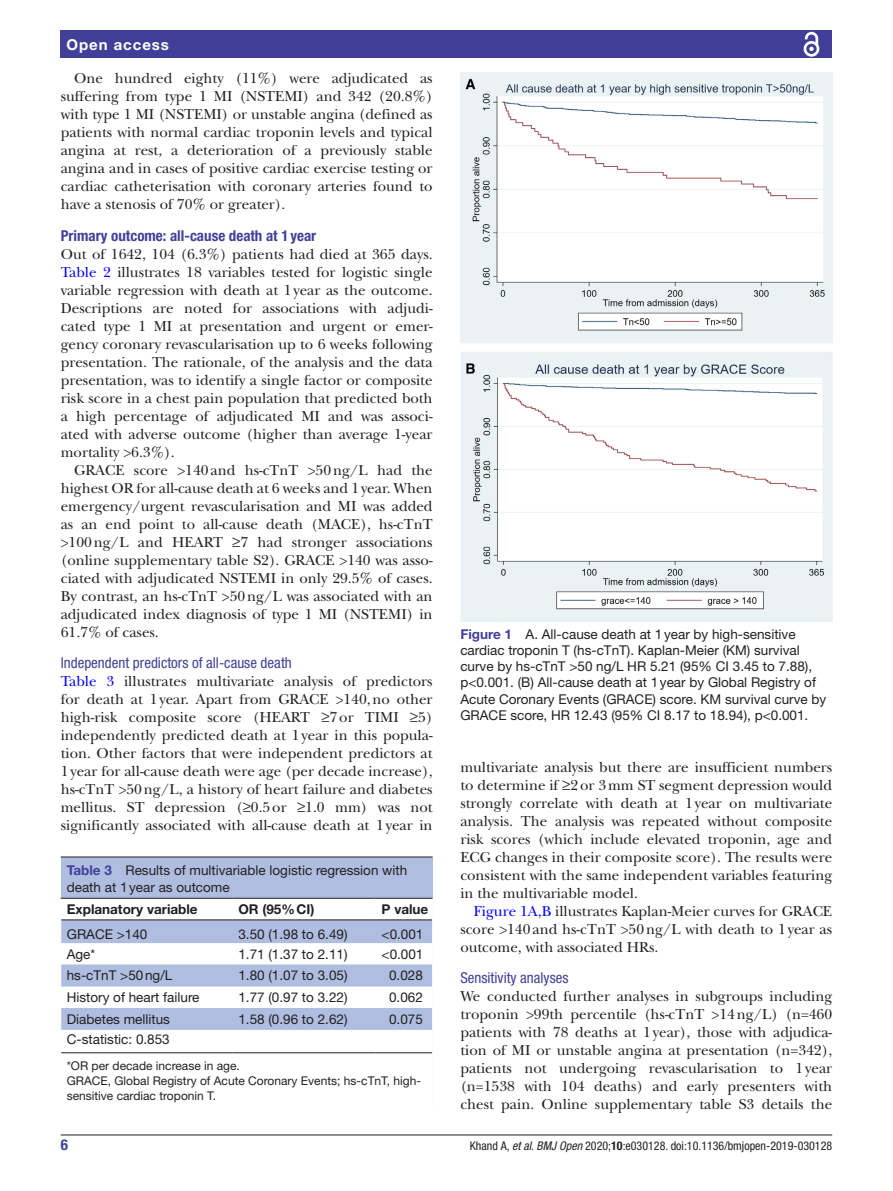
<style>
.page{position:relative;width:893px;height:1191px;background:#fff}
.page>*{position:absolute;margin:0;border:0;box-sizing:border-box;transform-origin:0 0}
.t1{font:15px/18px "New Baskerville";color:#231f20;text-align:justify}
.t2{font:condensed 15px "Helvetica Neue LT Std";color:#414099}
.t3{font:700 condensed 15px "Helvetica Neue LT Std";color:#414099}
.t4{font:700 15px "Helvetica Neue LT Std";letter-spacing:.065em;color:#fff}
.t5{font:13.5px/16.2px "Helvetica Neue LT Std";color:#231f20}
.t6{font:700 13.5px "Helvetica Neue LT Std";color:#231f20}
.t7{font:12px/15px "Helvetica Neue LT Std";color:#231f20}
.t8{font:condensed 12px "Helvetica Neue LT Std";color:#231f20}
.s1{color:#00f}
.s2{font-weight:700;color:#414099}
.s3{font-style:italic}
.s4{font-weight:700}
</style>
<div class="page">
<hr style="left:61px;top:1134px;width:771px;height:1px;background:#231f20">
<div style="left:61px;top:31px;width:771px;height:27px;background:#414099"></div>
<svg style="left:803px;top:31px;width:17px;height:26px"></svg>
<div style="left:61px;top:857px;width:372px;height:252px;background:#afbde1"></div>
<hr style="left:61px;top:856px;width:372px;height:1px;background:#231f20">
<div style="left:61px;top:1053px;width:371px;height:56px;background:#fff"></div>
<hr style="left:232px;top:1052px;width:144px;height:1px;background:#231f20">
<hr style="left:376px;top:1052px;width:56px;height:1px;background:#231f20">
<hr style="left:61px;top:1052px;width:171px;height:1px;background:#231f20">
<svg style="left:60px;top:898px;width:373px;height:154px"></svg>
<hr style="left:432px;top:1052px;width:1px;height:57px;background:#fff">
<hr style="left:67px;top:1069px;width:366px;height:2px;background:#fff">
<hr style="left:67px;top:1099px;width:366px;height:2px;background:#fff">
<img style="left:460px;top:73px;width:372px;height:548px">
<p class="t4" style="left:66px;top:35px;width:104px">Open access</p>
<p class="t1" style="left:61px;top:69px;width:373px;text-indent:14px">One hundred eighty (11%) were adjudicated as suffering from type 1 MI (NSTEMI) and 342 (20.8%) with type 1 MI (NSTEMI) or unstable angina (defined as patients with normal cardiac troponin levels and typical angina at rest, a deterioration of a previously stable angina and in cases of positive cardiac exercise testing or cardiac catheterisation with coronary arteries found to have a stenosis of 70% or greater).</p>
<p class="t3" style="left:61px;top:226px;width:257px">Primary outcome: all-cause death at 1 year</p>
<p class="t1" style="left:61px;top:245px;width:373px">Out of 1642, 104 (6.3%) patients had died at 365 days.<br><span class="s1">Table 2</span> illustrates 18 variables tested for logistic single variable regression with death at 1year as the outcome.<br>Descriptions are noted for associations with adjudi&shy;cated type 1 MI at presentation and urgent or emer&shy;gency coronary revascularisation up to 6 weeks following presentation. The rationale, of the analysis and the data presentation, was to identify a single factor or composite risk score in a chest pain population that predicted both a high percentage of adjudicated MI and was associ&shy;ated with adverse outcome (higher than average 1-year mortality &gt;6.3%).</p>
<p class="t1" style="left:61px;top:461px;width:373px;text-indent:14px">GRACE score &gt;140and hs-cTnT &gt;50ng/L had the highest OR for all-cause death at 6 weeks and 1year. When emergency/urgent revascularisation and MI was added as an end point to all-cause death (MACE), hs-cTnT &gt;100ng/L and HEART ≥7 had stronger associations (online supplementary table S2). GRACE &gt;140 was asso&shy;ciated with adjudicated NSTEMI in only 29.5% of cases.<br>By contrast, an hs-cTnT &gt;50ng/L was associated with an adjudicated index diagnosis of type 1 MI (NSTEMI) in 61.7% of cases.</p>
<p class="t2" style="left:61px;top:654px;width:233px">Independent predictors of all-cause death</p>
<p class="t1" style="left:61px;top:672px;width:373px"><span class="s1">Table 3</span> illustrates multivariate analysis of predictors for death at 1year. Apart from GRACE &gt;140,no other high-risk composite score (HEART ≥7or TIMI ≥5) independently predicted death at 1year in this popula&shy;tion. Other factors that were independent predictors at 1year for all-cause death were age (per decade increase), hs-cTnT &gt;50ng/L, a history of heart failure and diabetes mellitus. ST depression (≥0.5or ≥1.0 mm) was not significantly associated with all-cause death at 1year in</p>
<p class="t5" style="left:67px;top:862px;width:342px"><span class="s2">Table 3</span> Results of multivariable logistic regression with death at 1year as outcome</p>
<p class="t6" style="left:67px;top:900px;width:132px">Explanatory variable</p>
<p class="t6" style="left:238px;top:900px;width:78px">OR (95%CI)</p>
<p class="t6" style="left:382px;top:900px;width:48px">P value</p>
<p class="t5" style="left:67px;top:925px;width:82px">GRACE &gt;140</p>
<p class="t5" style="left:238px;top:925px;width:111px">3.50 (1.98 to 6.49)</p>
<p class="t5" style="left:382px;top:925px;width:43px">&lt;0.001</p>
<p class="t5" style="left:67px;top:945px;width:30px">Age*</p>
<p class="t5" style="left:238px;top:945px;width:111px">1.71 (1.37 to 2.11)</p>
<p class="t5" style="left:382px;top:945px;width:43px">&lt;0.001</p>
<p class="t5" style="left:67px;top:967px;width:107px">hs-cTnT &gt;50ng/L</p>
<p class="t5" style="left:238px;top:967px;width:111px">1.80 (1.07 to 3.05)</p>
<p class="t5" style="left:389px;top:967px;width:35px">0.028</p>
<p class="t5" style="left:67px;top:989px;width:134px">History of heart failure</p>
<p class="t5" style="left:238px;top:989px;width:111px">1.77 (0.97 to 3.22)</p>
<p class="t5" style="left:389px;top:989px;width:35px">0.062</p>
<p class="t5" style="left:67px;top:1010px;width:105px">Diabetes mellitus</p>
<p class="t5" style="left:238px;top:1010px;width:111px">1.58 (0.96 to 2.62)</p>
<p class="t5" style="left:389px;top:1010px;width:35px">0.075</p>
<p class="t5" style="left:67px;top:1030px;width:105px">C-statistic: 0.853</p>
<p class="t7" style="left:67px;top:1058px;width:356px">*OR per decade increase in age.<br>GRACE, Global Registry of Acute Coronary Events; hs-cTnT, high&shy;sensitive cardiac troponin T.</p>
<p class="t5" style="left:460px;top:625px;width:367px"><span class="s2">Figure 1</span> A. All-cause death at 1year by high-sensitive cardiac troponin T (hs-cTnT). Kaplan-Meier (KM) survival curve by hs-cTnT &gt;50 ng/L HR 5.21 (95% CI 3.45 to 7.88), p&lt;0.001. (B) All-cause death at 1year by Global Registry of Acute Coronary Events (GRACE) score. KM survival curve by GRACE score, HR 12.43 (95% CI 8.17 to 18.94), p&lt;0.001.</p>
<p class="t1" style="left:460px;top:758px;width:373px">multivariate analysis but there are insufficient numbers to determine if ≥2or 3mm ST segment depression would strongly correlate with death at 1year on multivariate analysis. The analysis was repeated without composite risk scores (which include elevated troponin, age and ECG changes in their composite score). The results were consistent with the same independent variables featuring in the multivariable model.</p>
<p class="t1" style="left:460px;top:902px;width:373px;text-indent:14px"><span class="s1">Figure 1A,B</span> illustrates Kaplan-Meier curves for GRACE score &gt;140and hs-cTnT &gt;50ng/L with death to 1year as outcome, with associated HRs.</p>
<p class="t2" style="left:460px;top:969px;width:110px">Sensitivity analyses</p>
<p class="t1" style="left:460px;top:987px;width:373px">We conducted further analyses in subgroups including troponin &gt;99th percentile (hs-cTnT &gt;14ng/L) (n=460 patients with 78 deaths at 1year), those with adjudica&shy;tion of MI or unstable angina at presentation (n=342), patients not undergoing revascularisation to 1year (n=1538 with 104 deaths) and early presenters with chest pain. Online supplementary table S3 details the</p>
<p class="t3" style="left:61px;top:1135px;width:9px">6</p>
<p class="t8" style="left:470px;top:1138px;width:364px">Khand A, <span class="s3">et al</span>. <span class="s3">BMJ Open</span> 2020;<span class="s4">10</span>:e030128. doi:10.1136/bmjopen-2019-030128</p>
</div>
